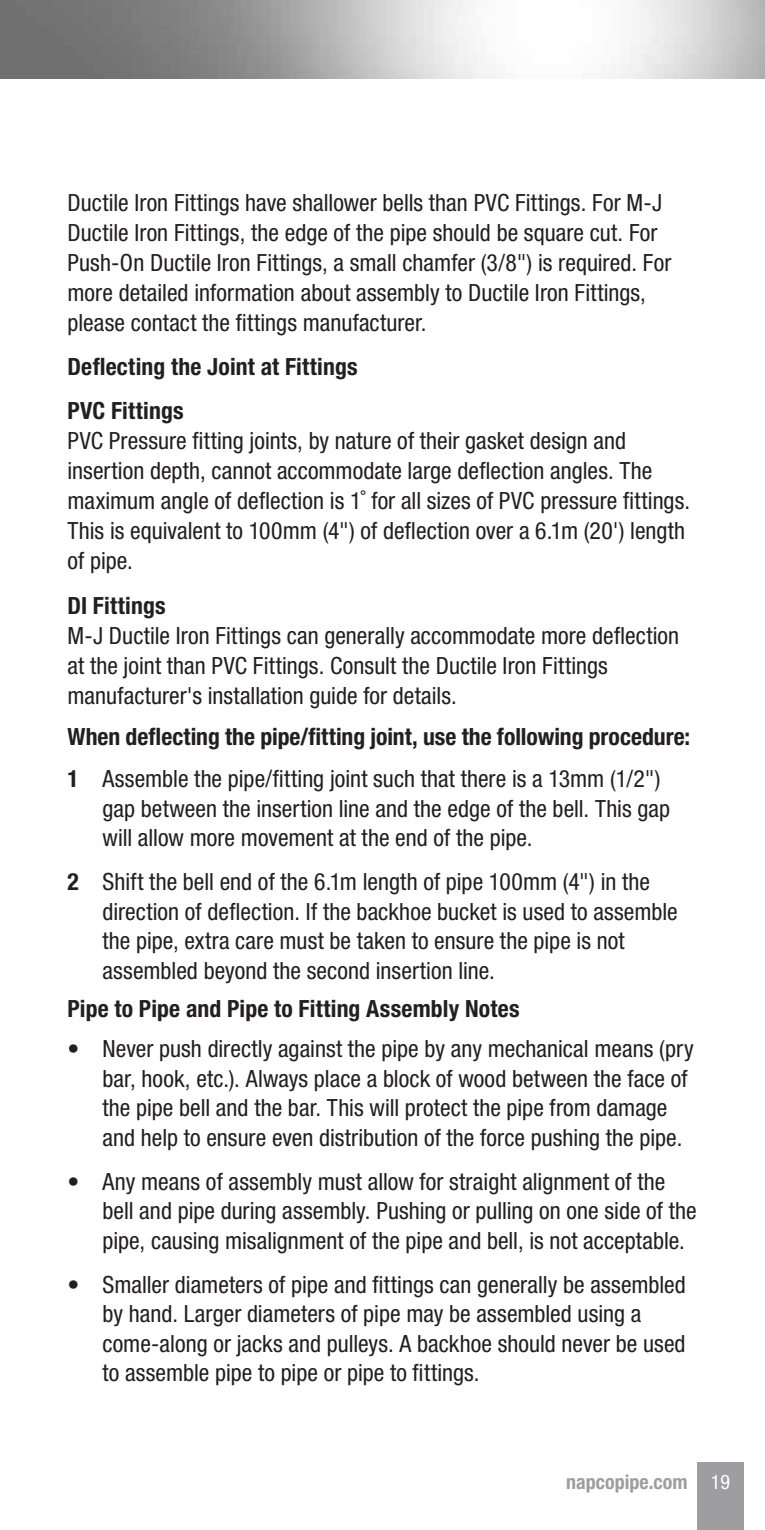
<style>
.page{position:relative;width:765px;height:1530px;background:#fff}
.page>*{position:absolute;margin:0;border:0;box-sizing:border-box;transform-origin:0 0}
.t1{font:condensed 23.75px/29.5px "Helvetica Neue LT Std";letter-spacing:.005em;color:#231f20}
.t2{font:700 condensed 23.75px/44.5px "Helvetica Neue LT Std";letter-spacing:.005em;color:#231f20}
.t3{font:700 condensed 20px "Helvetica Neue LT Std";color:#9e9da0}
.s1{font-weight:700}
.s2{font-weight:400;color:#fff}
</style>
<div class="page">
<div style="left:698px;top:1462px;width:46px;height:68px;background:#9e9da0"></div>
<p class="t1" style="left:68px;top:187px;width:605px">Ductile Iron Fittings have shallower bells than PVC Fittings. For M-J Ductile Iron Fittings, the edge of the pipe should be square cut. For Push-On Ductile Iron Fittings, a small chamfer (3/8") is required. For more detailed information about assembly to Ductile Iron Fittings, please contact the fittings manufacturer.</p>
<p class="t2" style="left:68px;top:344px;width:292px">Deflecting the Joint at Fittings<br>PVC Fittings</p>
<p class="t1" style="left:68px;top:426px;width:624px">PVC Pressure fitting joints, by nature of their gasket design and insertion depth, cannot accommodate large deflection angles. The maximum angle of deflection is 1˚ for all sizes of PVC pressure fittings.<br>This is equivalent to 100mm (4") of deflection over a 6.1m (20') length of pipe.</p>
<p class="t2" style="left:68px;top:583px;width:100px">DI Fittings</p>
<p class="t1" style="left:68px;top:620px;width:613px">M-J Ductile Iron Fittings can generally accommodate more deflection at the joint than PVC Fittings. Consult the Ductile Iron Fittings manufacturer's installation guide for details.</p>
<p class="t2" style="left:68px;top:714px;width:624px">When deflecting the pipe/fitting joint, use the following procedure:</p>
<p class="t1" style="left:103px;top:764px;width:569px;text-indent:-35px"><span class="s1">1</span> Assemble the pipe/fitting joint such that there is a 13mm (1/2") gap between the insertion line and the edge of the bell. This gap will allow more movement at the end of the pipe.</p>
<p class="t1" style="left:103px;top:867px;width:577px;text-indent:-35px"><span class="s1">2</span> Shift the bell end of the 6.1m length of pipe 100mm (4") in the direction of deflection. If the backhoe bucket is used to assemble the pipe, extra care must be taken to ensure the pipe is not assembled beyond the second insertion line.</p>
<p class="t2" style="left:68px;top:986px;width:454px">Pipe to Pipe and Pipe to Fitting Assembly Notes</p>
<p class="t1" style="left:103px;top:1034px;width:593px;text-indent:-35px">• Never push directly against the pipe by any mechanical means (pry bar, hook, etc.). Always place a block of wood between the face of the pipe bell and the bar. This will protect the pipe from damage and help to ensure even distribution of the force pushing the pipe.</p>
<p class="t1" style="left:103px;top:1166px;width:596px;text-indent:-35px">• Any means of assembly must allow for straight alignment of the bell and pipe during assembly. Pushing or pulling on one side of the pipe, causing misalignment of the pipe and bell, is not acceptable.</p>
<p class="t1" style="left:103px;top:1269px;width:585px;text-indent:-35px">• Smaller diameters of pipe and fittings can generally be assembled by hand. Larger diameters of pipe may be assembled using a come-along or jacks and pulleys. A backhoe should never be used to assemble pipe to pipe or pipe to fittings.</p>
<p class="t3" style="left:566px;top:1470px;width:165px">napcopipe.com <span class="s2">19</span></p>
</div>
